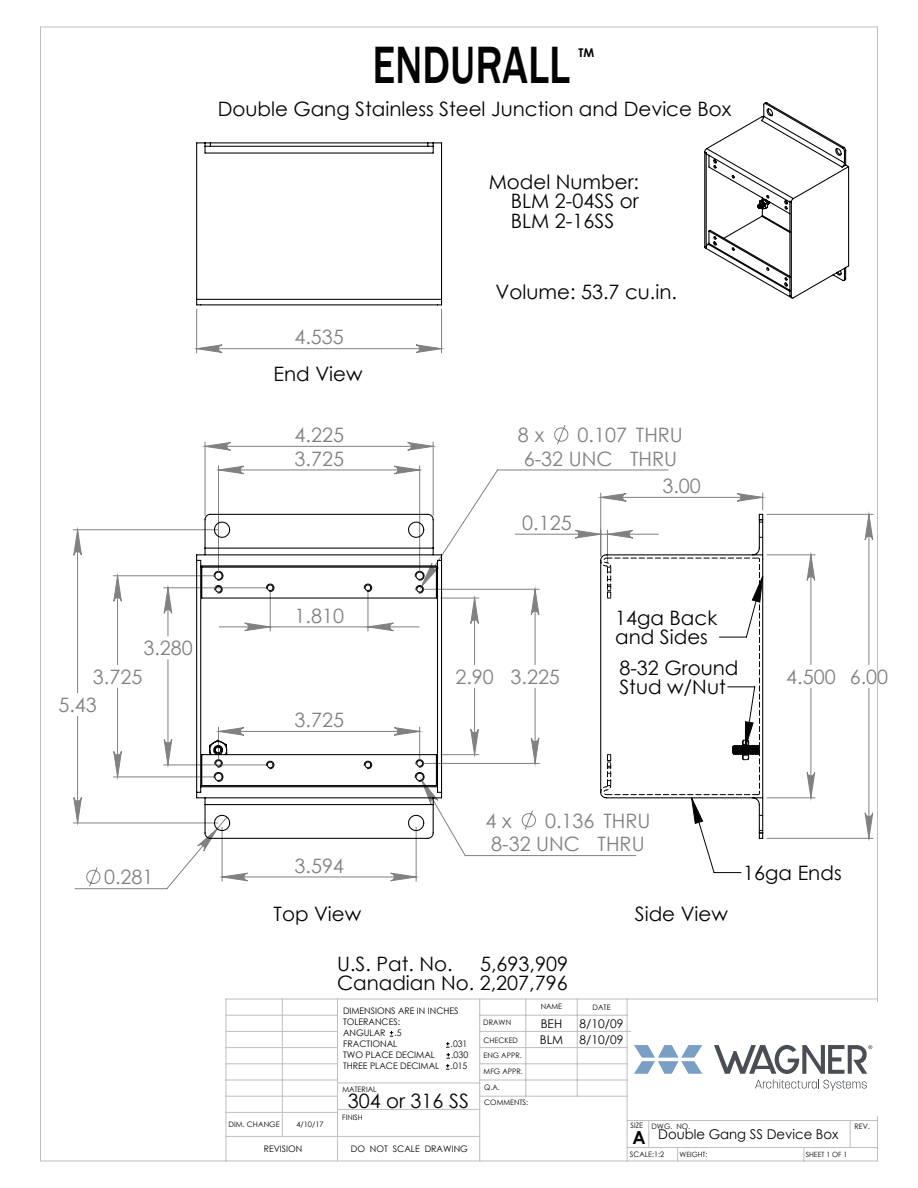
<style>
.page{position:relative;width:918px;height:1188px;background:#fff}
.page>*{position:absolute;margin:0;border:0;box-sizing:border-box;transform-origin:0 0}
.t1{font:500 54px "Franklin Gothic";color:#040503;scale:.78 1}
.t2{font:19.8px/19.2px "Century Gothic";color:#040503}
.t3{font:19.8px/23.5px "Century Gothic";color:#808180}
.t4{font:700 18px "Century Gothic";color:#040503}
.t5{font:13.5px "Century Gothic";color:#040503}
.t6{font:12px "Century Gothic";color:#040503}
.t7{font:700 12px "Century Gothic";color:#040503}
.t8{font:9px/10.9px "Century Gothic";color:#040503}
.t9{font:9px "Century Gothic";color:#040503;scale:.96 1}
.t10{font:7.5px "Century Gothic";color:#040503}
.t11{font:7.5px "Century Gothic";color:#040503;scale:.96 1}
.t12{font:7.2px "Century Gothic";color:#040503}
</style>
<div class="page">
<svg style="left:390px;top:1031px;width:3px;height:6px"></svg>
<svg style="left:446px;top:1042px;width:4px;height:28px"></svg>
<hr style="left:337px;top:999px;width:1px;height:162px;background:#c0bfbf">
<hr style="left:338px;top:999px;width:540px;height:1px;background:#c0bfbf">
<hr style="left:479px;top:999px;width:1px;height:162px;background:#c0bfbf">
<hr style="left:627px;top:999px;width:1px;height:162px;background:#c0bfbf">
<hr style="left:40px;top:27px;width:838px;height:1px;background:#c0bfbf">
<hr style="left:40px;top:27px;width:1px;height:1134px;background:#c0bfbf">
<hr style="left:627px;top:1147px;width:251px;height:1px;background:#c0bfbf">
<hr style="left:877px;top:27px;width:1px;height:1134px;background:#c0bfbf">
<hr style="left:627px;top:1120px;width:251px;height:1px;background:#c0bfbf">
<hr style="left:480px;top:1096px;width:147px;height:1px;background:#c0bfbf">
<svg style="left:648px;top:1121px;width:1px;height:26px"></svg>
<svg style="left:804px;top:1148px;width:1px;height:13px"></svg>
<svg style="left:850px;top:1121px;width:1px;height:26px"></svg>
<svg style="left:677px;top:1148px;width:1px;height:13px"></svg>
<hr style="left:577px;top:999px;width:1px;height:97px;background:#c0bfbf">
<hr style="left:338px;top:1136px;width:142px;height:1px;background:#c0bfbf">
<hr style="left:480px;top:1015px;width:147px;height:1px;background:#c0bfbf">
<hr style="left:525px;top:999px;width:1px;height:97px;background:#c0bfbf">
<hr style="left:338px;top:1109px;width:142px;height:1px;background:#c0bfbf">
<hr style="left:338px;top:1083px;width:142px;height:1px;background:#c0bfbf">
<hr style="left:226px;top:999px;width:1px;height:162px;background:#c0bfbf">
<hr style="left:226px;top:999px;width:112px;height:1px;background:#c0bfbf">
<hr style="left:226px;top:1136px;width:112px;height:1px;background:#c0bfbf">
<hr style="left:40px;top:1161px;width:838px;height:1px;background:#c0bfbf">
<hr style="left:282px;top:999px;width:1px;height:137px;background:#c0bfbf">
<hr style="left:480px;top:1031px;width:398px;height:1px;background:#c0bfbf">
<hr style="left:480px;top:1047px;width:147px;height:1px;background:#c0bfbf">
<hr style="left:480px;top:1063px;width:147px;height:1px;background:#c0bfbf">
<hr style="left:480px;top:1080px;width:147px;height:1px;background:#c0bfbf">
<hr style="left:226px;top:1015px;width:112px;height:1px;background:#c0bfbf">
<hr style="left:226px;top:1031px;width:112px;height:1px;background:#c0bfbf">
<hr style="left:226px;top:1047px;width:112px;height:1px;background:#c0bfbf">
<hr style="left:226px;top:1063px;width:112px;height:1px;background:#c0bfbf">
<hr style="left:226px;top:1080px;width:112px;height:1px;background:#c0bfbf">
<hr style="left:226px;top:1096px;width:112px;height:1px;background:#c0bfbf">
<hr style="left:226px;top:1112px;width:112px;height:1px;background:#c0bfbf">
<svg style="left:74px;top:345px;width:799px;height:536px"></svg>
<svg style="left:196px;top:513px;width:247px;height:327px"></svg>
<svg style="left:600px;top:513px;width:164px;height:44px"></svg>
<svg style="left:759px;top:519px;width:4px;height:4px"></svg>
<svg style="left:600px;top:557px;width:164px;height:317px"></svg>
<hr style="left:201px;top:304px;width:237px;height:1px;background:#040503">
<hr style="left:210px;top:146px;width:218px;height:1px;background:#040503">
<hr style="left:210px;top:142px;width:218px;height:1px;background:#040503">
<hr style="left:205px;top:152px;width:228px;height:2px;background:#040503">
<hr style="left:441px;top:143px;width:1px;height:156px;background:#040503">
<hr style="left:197px;top:299px;width:245px;height:1px;background:#040503">
<hr style="left:196px;top:143px;width:1px;height:156px;background:#040503">
<svg style="left:427px;top:142px;width:15px;height:11px"></svg>
<svg style="left:197px;top:142px;width:14px;height:11px"></svg>
<svg style="left:196px;top:299px;width:5px;height:6px"></svg>
<svg style="left:704px;top:102px;width:146px;height:197px"></svg>
<div style="left:631px;top:1002px;width:247px;height:114px;background:#fff"></div>
<svg style="left:634px;top:1045px;width:68px;height:29px"></svg>
<svg style="left:714px;top:1045px;width:158px;height:46px"></svg>
<h1 class="t1" style="left:372px;top:32px;width:255px">ENDURALL</h1>
<p class="t7" style="left:578px;top:44px;width:17px">TM</p>
<p class="t2" style="left:218px;top:98px;width:515px">Double Gang Stainless Steel Junction and Device Box</p>
<p class="t2" style="left:511px;top:172px;width:130px;text-align:justify;text-indent:-22px">Model Number:<br>BLM 2-04SS or BLM 2-16SS</p>
<p class="t3" style="left:295px;top:325px;width:51px">4.535</p>
<p class="t2" style="left:274px;top:364px;width:91px">End View</p>
<p class="t3" style="left:295px;top:423px;width:51px">4.225<br>3.725</p>
<p class="t2" style="left:496px;top:282px;width:183px">Volume: 53.7 cu.in.</p>
<p class="t3" style="left:518px;top:423px;width:28px">8 x</p>
<p class="t3" style="left:578px;top:423px;width:107px">0.107 THRU</p>
<p class="t3" style="left:524px;top:446px;width:155px">6-32 UNC THRU</p>
<p class="t3" style="left:522px;top:511px;width:51px">0.125</p>
<p class="t3" style="left:663px;top:474px;width:40px">3.00</p>
<p class="t3" style="left:143px;top:636px;width:51px">3.280</p>
<p class="t3" style="left:93px;top:665px;width:51px">3.725</p>
<p class="t3" style="left:58px;top:693px;width:40px">5.43</p>
<p class="t3" style="left:295px;top:603px;width:51px">1.810</p>
<p class="t3" style="left:295px;top:708px;width:51px">3.725</p>
<p class="t3" style="left:455px;top:665px;width:40px">2.90</p>
<p class="t3" style="left:511px;top:665px;width:51px">3.225</p>
<p class="t2" style="left:615px;top:608px;width:104px">14ga Back and Sides</p>
<p class="t2" style="left:619px;top:658px;width:121px">8-32 Ground<br>Stud w/Nut</p>
<p class="t3" style="left:786px;top:665px;width:51px">4.500</p>
<p class="t3" style="left:850px;top:665px;width:40px">6.00</p>
<p class="t3" style="left:104px;top:865px;width:51px">0.281</p>
<p class="t3" style="left:485px;top:808px;width:28px">4 x</p>
<p class="t3" style="left:545px;top:809px;width:107px">0.136 THRU</p>
<p class="t3" style="left:295px;top:853px;width:51px">3.594</p>
<p class="t3" style="left:491px;top:832px;width:155px">8-32 UNC THRU</p>
<p class="t2" style="left:274px;top:904px;width:89px">Top View</p>
<p class="t2" style="left:635px;top:904px;width:95px">Side View</p>
<p class="t2" style="left:743px;top:863px;width:100px">16ga Ends</p>
<p class="t2" style="left:337px;top:954px;width:233px;text-align:right">5,693,909<br>Canadian No. 2,207,796</p>
<p class="t2" style="left:337px;top:954px;width:117px">U.S. Pat. No.</p>
<p class="t8" style="left:343px;top:1005px;width:117px">DIMENSIONS ARE IN INCHES<br>TOLERANCES:<br>ANGULAR .5<br>FRACTIONAL</p>
<p class="t9" style="left:451px;top:1038px;width:19px">.031</p>
<p class="t8" style="left:343px;top:1049px;width:93px">TWO PLACE DECIMAL</p>
<p class="t8" style="left:451px;top:1049px;width:19px">.030</p>
<p class="t8" style="left:343px;top:1060px;width:98px">THREE PLACE DECIMAL</p>
<p class="t9" style="left:451px;top:1060px;width:19px">.015</p>
<p class="t10" style="left:229px;top:1119px;width:53px">DIM. CHANGE</p>
<p class="t10" style="left:296px;top:1119px;width:29px">4/10/17</p>
<p class="t10" style="left:342px;top:1084px;width:36px">MATERIAL</p>
<p class="t2" style="left:348px;top:1091px;width:123px">304 or 316 SS</p>
<p class="t11" style="left:342px;top:1112px;width:23px">FINISH</p>
<p class="t8" style="left:264px;top:1143px;width:40px">REVISION</p>
<p class="t8" style="left:351px;top:1143px;width:119px">DO NOT SCALE DRAWING</p>
<p class="t10" style="left:483px;top:1017px;width:29px">DRAWN</p>
<p class="t10" style="left:484px;top:1035px;width:36px">CHECKED</p>
<p class="t10" style="left:484px;top:1050px;width:40px">ENG APPR.</p>
<p class="t10" style="left:484px;top:1066px;width:41px">MFG APPR.</p>
<p class="t10" style="left:484px;top:1082px;width:17px">Q.A.</p>
<p class="t10" style="left:484px;top:1097px;width:46px">COMMENTS:</p>
<p class="t10" style="left:541px;top:1002px;width:23px">NAME</p>
<p class="t10" style="left:593px;top:1002px;width:20px">DATE</p>
<p class="t6" style="left:541px;top:1016px;width:23px">BEH</p>
<p class="t6" style="left:580px;top:1016px;width:45px">8/10/09</p>
<p class="t6" style="left:540px;top:1031px;width:25px">BLM</p>
<p class="t6" style="left:580px;top:1031px;width:45px">8/10/09</p>
<p class="t10" style="left:630px;top:1121px;width:61px">SIZE DWG. NO.</p>
<p class="t10" style="left:630px;top:1149px;width:36px">SCALE:1:2</p>
<p class="t5" style="left:658px;top:1125px;width:182px">Double Gang SS Device Box</p>
<p class="t4" style="left:633px;top:1124px;width:15px">A</p>
<p class="t12" style="left:680px;top:1149px;width:29px">WEIGHT:</p>
<p class="t12" style="left:806px;top:1149px;width:43px">SHEET 1 OF 1</p>
<p class="t10" style="left:855px;top:1121px;width:17px">REV.</p>
</div>
